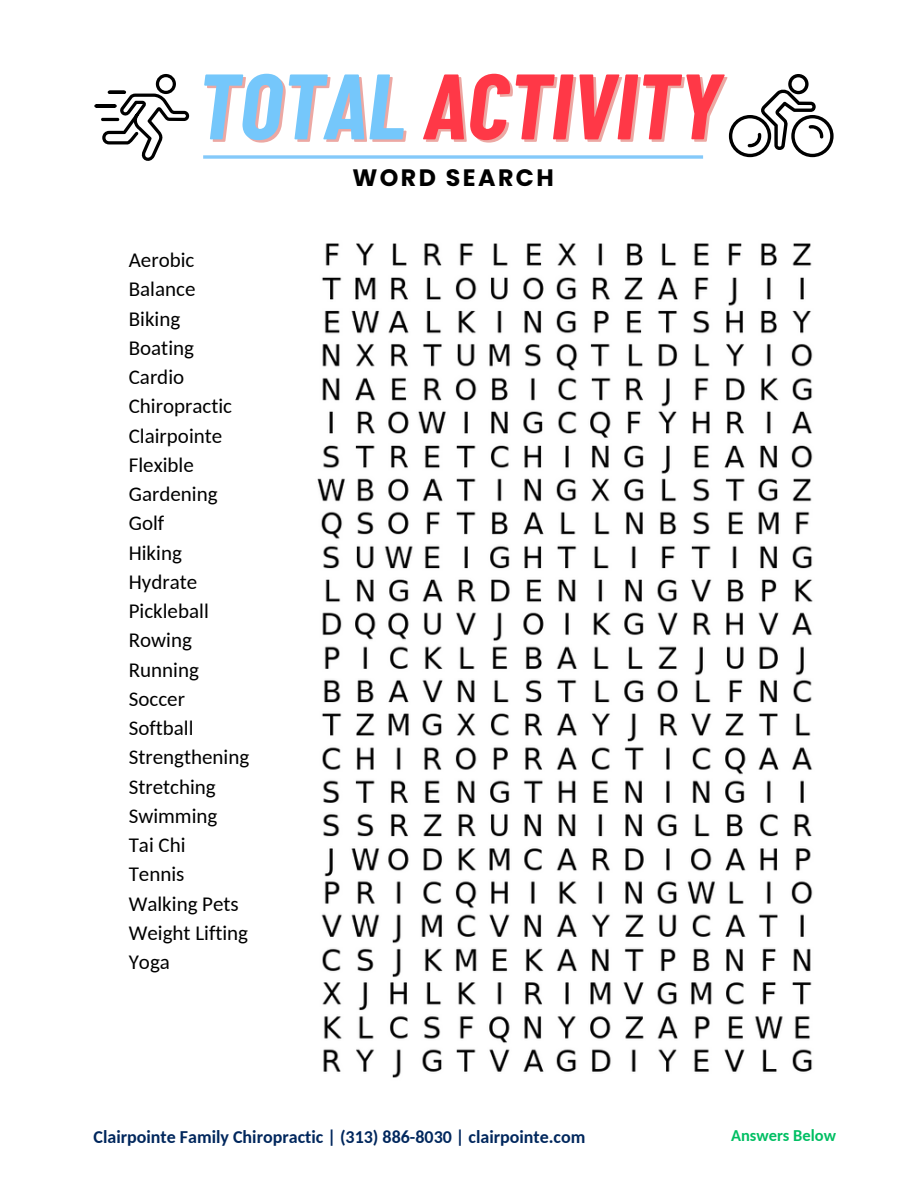
<style>
.page{position:relative;width:918px;height:1188px;background:#fff}
.page>*{position:absolute;margin:0;border:0;box-sizing:border-box;transform-origin:0 0}
.t1{font:italic 700 92.7px "Barlow Condensed";color:#ff3847}
.t2{font:700 23.7px "Poppins";letter-spacing:.1em;color:#000}
.t3{font:21px/29.2px "Carlito";color:#000}
.t4{font:700 18px "Carlito";color:#00275d}
.t5{font:700 16.5px "Carlito";color:#00bf63}
.s1{color:#75c7fb}
</style>
<div class="page">
<svg style="left:94px;top:74px;width:95px;height:87px"></svg>
<svg style="left:203px;top:155px;width:500px;height:4px;background:#96d1fa"></svg>
<img style="left:317px;top:243px;width:496px;height:835px">
<svg style="left:729px;top:74px;width:105px;height:83px"></svg>
<h1 class="t1" style="left:197px;top:47px;width:525px"><span class="s1">TOTAL</span> ACTIVITY</h1>
<p class="t2" style="left:352px;top:161px;width:203px">WORD SEARCH</p>
<p class="t3" style="left:129px;top:247px;width:122px">Aerobic<br>Balance<br>Biking<br>Boating<br>Cardio<br>Chiropractic<br>Clairpointe<br>Flexible<br>Gardening<br>Golf<br>Hiking<br>Hydrate<br>Pickleball<br>Rowing<br>Running<br>Soccer<br>Softball<br>Strengthening<br>Stretching<br>Swimming<br>Tai Chi<br>Tennis<br>Walking Pets<br>Weight Lifting<br>Yoga</p>
<h3 class="t4" style="left:94px;top:1130px;width:493px">Clairpointe Family Chiropractic | (313) 886-8030 | clairpointe.com</h3>
<p class="t5" style="left:731px;top:1129px;width:106px">Answers Below</p>
</div>
